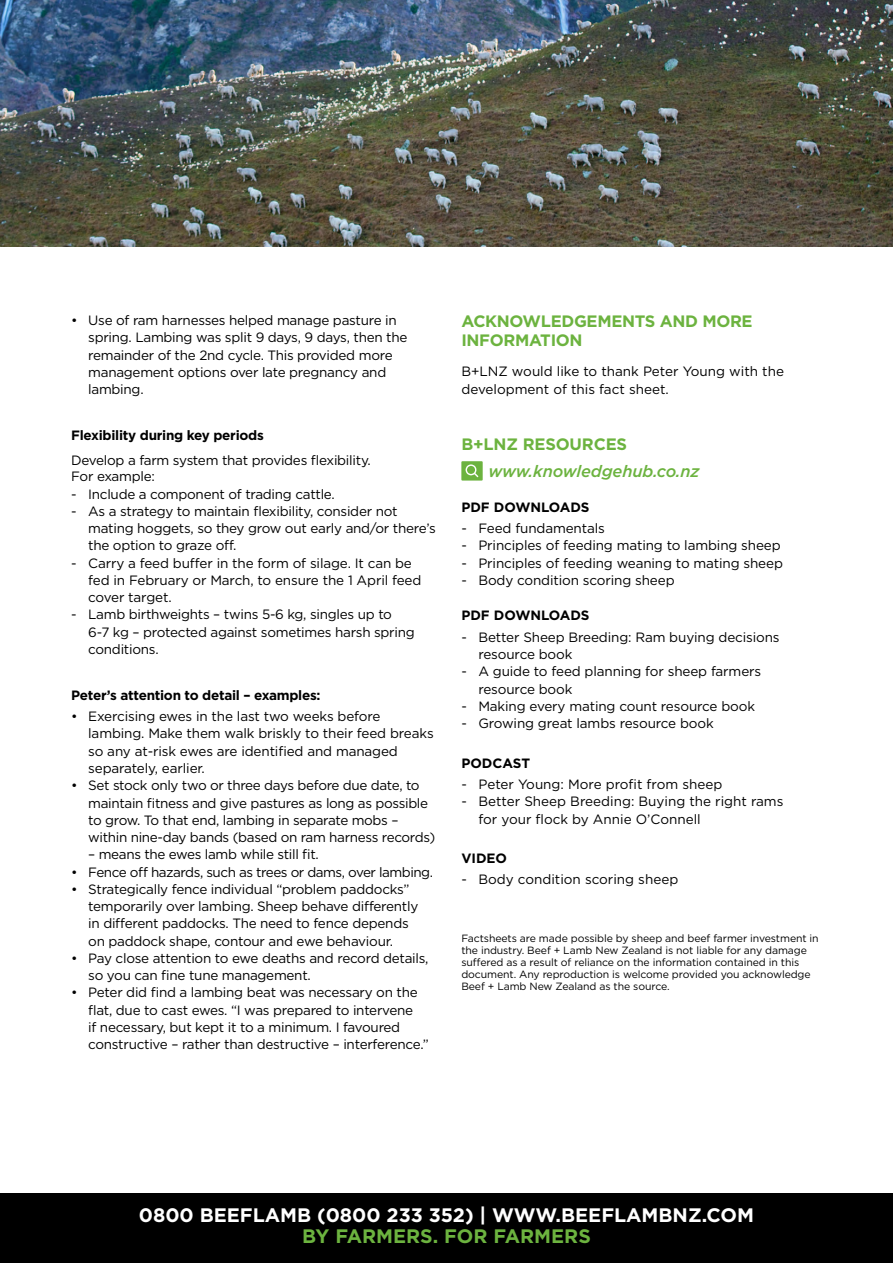
<style>
.page{position:relative;width:893px;height:1263px;background:#fff}
.page>*{position:absolute;margin:0;border:0;box-sizing:border-box;transform-origin:0 0}
.t1{font:700 19.5px "Gotham";color:#fff}
.t2{font:700 19.5px "Gotham";color:#6cb33f}
.t3{font:700 16.5px/19.5px "Gotham";letter-spacing:-.02em;color:#6cb33f}
.t4{font:italic 500 16.5px "Gotham";letter-spacing:-.01em;color:#6cb33f}
.t5{font:13.5px/17.2px "Gotham";letter-spacing:-.02em;color:#000}
.t6{font:13.5px/17.2px "Gotham";color:#000}
.t7{font:700 13.5px "Gotham";letter-spacing:-.02em;color:#000}
.t8{font:700 13.5px "Gotham";color:#000}
.t9{font:10.5px/12px "Gotham";letter-spacing:-.01em;color:#000}
</style>
<div class="page">
<div style="left:0;top:1193px;width:893px;height:70px;background:#000"></div>
<div style="left:461px;top:461px;width:22px;height:20px;background:#6cb33f"></div>
<svg style="left:466px;top:464px;width:12px;height:13px"></svg>
<img style="left:0;top:0;width:893px;height:247px">
<p class="t5" style="left:88px;top:311px;width:321px;text-indent:-17px">• Use of ram harnesses helped manage pasture in spring. Lambing was split 9 days, 9 days, then the remainder of the 2nd cycle. This provided more management options over late pregnancy and lambing.</p>
<p class="t7" style="left:71px;top:426px;width:194px">Flexibility during key periods</p>
<p class="t5" style="left:71px;top:452px;width:301px;line-height:16.5px">Develop a farm system that provides flexibility.<br>For example:</p>
<p class="t5" style="left:71px;top:485px;width:265px">- Include a component of trading cattle.</p>
<p class="t5" style="left:88px;top:502px;width:349px;text-indent:-17px">- As a strategy to maintain flexibility, consider not mating hoggets, so they grow out early and/or there’s the option to graze off.</p>
<p class="t5" style="left:88px;top:554px;width:335px;text-indent:-17px">- Carry a feed buffer in the form of silage. It can be fed in February or March, to ensure the 1 April feed cover target.</p>
<p class="t5" style="left:88px;top:606px;width:328px;text-indent:-17px">- Lamb birthweights – twins 5-6 kg, singles up to<br>6-7 kg – protected against sometimes harsh spring conditions.</p>
<p class="t7" style="left:71px;top:686px;width:251px">Peter’s attention to detail – examples:</p>
<p class="t5" style="left:88px;top:707px;width:347px;text-indent:-17px">• Exercising ewes in the last two weeks before lambing. Make them walk briskly to their feed breaks so any at-risk ewes are identified and managed separately, earlier.</p>
<p class="t5" style="left:88px;top:776px;width:349px;text-indent:-17px">• Set stock only two or three days before due date, to maintain fitness and give pastures as long as possible to grow. To that end, lambing in separate mobs – within nine-day bands (based on ram harness records)</p>
<p class="t5" style="left:88px;top:845px;width:232px">– means the ewes lamb while still fit.</p>
<p class="t5" style="left:71px;top:863px;width:363px">• Fence off hazards, such as trees or dams, over lambing.</p>
<p class="t5" style="left:88px;top:880px;width:332px;text-indent:-17px">• Strategically fence individual “problem paddocks” temporarily over lambing. Sheep behave differently in different paddocks. The need to fence depends on paddock shape, contour and ewe behaviour.</p>
<p class="t5" style="left:88px;top:949px;width:342px;text-indent:-17px">• Pay close attention to ewe deaths and record details, so you can fine tune management.</p>
<p class="t5" style="left:88px;top:984px;width:342px;text-indent:-17px">• Peter did find a lambing beat was necessary on the flat, due to cast ewes. “I was prepared to intervene<br>if necessary, but kept it to a minimum. I favoured constructive – rather than destructive – interference.”</p>
<p class="t3" style="left:461px;top:311px;width:293px">ACKNOWLEDGEMENTS AND MORE<br>INFORMATION</p>
<p class="t6" style="left:461px;top:363px;width:324px">B+LNZ would like to thank Peter Young with the development of this fact sheet.</p>
<p class="t3" style="left:461px;top:434px;width:167px">B+LNZ RESOURCES</p>
<p class="t4" style="left:488px;top:460px;width:213px">www.knowledgehub.co.nz</p>
<p class="t8" style="left:461px;top:498px;width:130px">PDF DOWNLOADS</p>
<p class="t5" style="left:461px;top:519px;width:145px">- Feed fundamentals</p>
<p class="t5" style="left:461px;top:537px;width:321px">- Principles of feeding mating to lambing sheep</p>
<p class="t5" style="left:461px;top:554px;width:323px">- Principles of feeding weaning to mating sheep</p>
<p class="t5" style="left:461px;top:571px;width:215px">- Body condition scoring sheep</p>
<p class="t8" style="left:461px;top:607px;width:130px">PDF DOWNLOADS</p>
<p class="t5" style="left:478px;top:628px;width:303px;text-indent:-17px">- Better Sheep Breeding: Ram buying decisions resource book</p>
<p class="t5" style="left:478px;top:663px;width:284px;text-indent:-17px">- A guide to feed planning for sheep farmers resource book</p>
<p class="t5" style="left:461px;top:697px;width:295px">- Making every mating count resource book</p>
<p class="t5" style="left:461px;top:714px;width:254px">- Growing great lambs resource book</p>
<p class="t8" style="left:461px;top:754px;width:70px">PODCAST</p>
<p class="t6" style="left:461px;top:775px;width:262px">- Peter Young: More profit from sheep</p>
<p class="t6" style="left:478px;top:792px;width:307px;text-indent:-17px">- Better Sheep Breeding: Buying the right rams for your flock by Annie O’Connell</p>
<p class="t7" style="left:461px;top:849px;width:47px">VIDEO</p>
<p class="t6" style="left:461px;top:870px;width:218px">- Body condition scoring sheep</p>
<p class="t9" style="left:461px;top:932px;width:359px">Factsheets are made possible by sheep and beef farmer investment in the industry. Beef + Lamb New Zealand is not liable for any damage suffered as a result of reliance on the information contained in this document. Any reproduction is welcome provided you acknowledge Beef + Lamb New Zealand as the source.</p>
<h1 class="t1" style="left:139px;top:1202px;width:617px">0800 BEEFLAMB (0800 233 352) | WWW.BEEFLAMBNZ.COM</h1>
<h1 class="t2" style="left:302px;top:1223px;width:290px">BY FARMERS. FOR FARMERS</h1>
</div>
